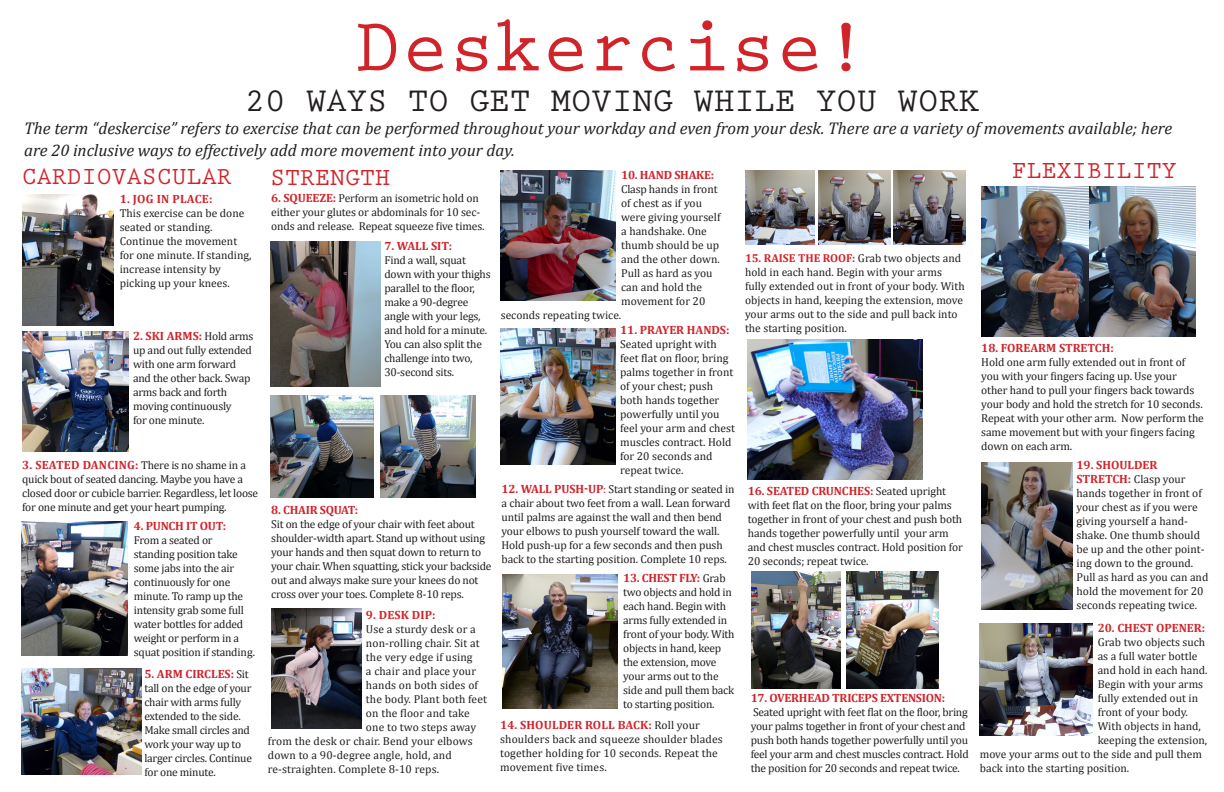
<style>
.page{position:relative;width:1224px;height:792px;background:#fff}
.page>*{position:absolute;margin:0;border:0;box-sizing:border-box;transform-origin:0 0}
.t1{font:700 78px "Prestige Elite Std";color:#d1232a}
.t2{font:700 34px "Prestige Elite Std";color:#231f20}
.t3{font:700 25px "Prestige Elite Std";color:#d1232a}
.t4{font:italic 17px/21.6px "Cambria";color:#231f20}
.t5{font:700 12px "Cambria";letter-spacing:-.005em;color:#d1232a}
.t6{font:700 12px "Cambria";letter-spacing:.02em;color:#d1232a}
.t7{font:11.5px/14px "Cambria";letter-spacing:-.01em;color:#231f20}
.t8{font:11.5px/14px "Cambria";letter-spacing:.01em;color:#231f20}
.s1{font-weight:700;font-size:12px;color:#d1232a}
.s2{font-weight:700;color:#d1232a}
.s3{font-weight:400;font-size:11.5px;color:#231f20}
.s4{color:#d1232a}
</style>
<div class="page">
<img style="left:23px;top:194px;width:91px;height:132px">
<img style="left:23px;top:331px;width:105px;height:120px">
<img style="left:22px;top:522px;width:106px;height:133px">
<img style="left:22px;top:669px;width:120px;height:106px">
<img style="left:270px;top:242px;width:110px;height:144px">
<img style="left:500px;top:328px;width:115px;height:137px">
<img style="left:500px;top:171px;width:115px;height:130px">
<img style="left:502px;top:575px;width:115px;height:133px">
<img style="left:745px;top:171px;width:70px;height:73px">
<img style="left:894px;top:171px;width:72px;height:73px">
<img style="left:818px;top:171px;width:72px;height:73px">
<img style="left:748px;top:339px;width:175px;height:140px">
<img style="left:752px;top:572px;width:89px;height:116px">
<img style="left:846px;top:572px;width:93px;height:116px">
<img style="left:380px;top:395px;width:96px;height:103px">
<img style="left:270px;top:395px;width:103px;height:103px">
<img style="left:271px;top:609px;width:91px;height:119px">
<img style="left:981px;top:463px;width:92px;height:146px">
<img style="left:980px;top:624px;width:113px;height:112px">
<img style="left:1088px;top:186px;width:107px;height:150px">
<img style="left:981px;top:186px;width:107px;height:150px">
<p class="t1" style="left:355px;top:4px;width:516px">Deskercise!</p>
<p class="t2" style="left:245px;top:82px;width:736px">20 WAYS TO GET MOVING WHILE YOU WORK</p>
<p class="t4" style="left:24px;top:117px;width:1150px">The term “deskercise” refers to exercise that can be performed throughout your workday and even from your desk. There are a variety of movements available; here are 20 inclusive ways to effectively add more movement into your day.</p>
<p class="t3" style="left:22px;top:163px;width:211px">CARDIOVASCULAR</p>
<p class="t3" style="left:1012px;top:157px;width:166px">FLEXIBILITY</p>
<p class="t3" style="left:270px;top:164px;width:121px">STRENGTH</p>
<p class="t7" style="left:271px;top:191px;width:215px"><span class="s1">6. SQUEEZE:</span> Perform an isometric hold on either your glutes or abdominals for 10 sec&shy;onds and release. Repeat squeeze five times.</p>
<p class="t5" style="left:384px;top:238px;width:69px">7. WALL SIT:</p>
<p class="t7" style="left:384px;top:253px;width:108px">Find a wall, squat down with your thighs parallel to the floor, make a 90-degree angle with your legs, and hold for a minute.<br>You can also split the challenge into two,<br>30-second sits.</p>
<p class="t5" style="left:621px;top:166px;width:95px">10. HAND SHAKE:</p>
<p class="t7" style="left:621px;top:182px;width:98px">Clasp hands in front</p>
<p class="t7" style="left:621px;top:196px;width:82px">of chest as if you</p>
<p class="t7" style="left:621px;top:210px;width:101px">were giving yourself</p>
<p class="t7" style="left:621px;top:224px;width:87px">a handshake. One</p>
<p class="t7" style="left:621px;top:238px;width:99px">thumb should be up</p>
<p class="t7" style="left:621px;top:252px;width:100px">and the other down.</p>
<p class="t7" style="left:621px;top:266px;width:93px">Pull as hard as you</p>
<p class="t7" style="left:621px;top:280px;width:82px">can and hold the</p>
<p class="t7" style="left:621px;top:294px;width:86px">movement for 20</p>
<p class="t6" style="left:120px;top:191px;width:94px">1. JOG IN PLACE:</p>
<p class="t7" style="left:120px;top:206px;width:126px">This exercise can be done seated or standing.</p>
<p class="t7" style="left:120px;top:234px;width:119px">Continue the movement</p>
<p class="t7" style="left:120px;top:248px;width:133px">for one minute. If standing,</p>
<p class="t7" style="left:120px;top:262px;width:103px">increase intensity by</p>
<p class="t7" style="left:120px;top:276px;width:112px">picking up your knees.</p>
<p class="t7" style="left:745px;top:251px;width:221px"><span class="s2">15. RAISE THE ROOF:</span> Grab two objects and hold in each hand. Begin with your arms fully extended out in front of your body. With objects in hand, keeping the extension, move your arms out to the side and pull back into the starting position.</p>
<p class="t7" style="left:501px;top:308px;width:122px">seconds repeating twice.</p>
<p class="t5" style="left:620px;top:321px;width:111px">11. PRAYER HANDS:</p>
<p class="t7" style="left:620px;top:337px;width:116px">Seated upright with feet flat on floor, bring palms together in front of your chest; push both hands together powerfully until you feel your arm and chest muscles contract. Hold for 20 seconds and repeat twice.</p>
<p class="t5" style="left:133px;top:328px;width:122px">2. SKI ARMS: <span class="s3">Hold arms</span></p>
<p class="t7" style="left:133px;top:343px;width:120px">up and out fully extended with one arm forward and the other back. Swap arms back and forth</p>
<p class="t7" style="left:133px;top:399px;width:100px">moving continuously</p>
<p class="t7" style="left:133px;top:413px;width:73px">for one minute.</p>
<p class="t7" style="left:22px;top:458px;width:238px"><span class="s1">3. SEATED DANCING:</span> There is no shame in a quick bout of seated dancing. Maybe you have a closed door or cubicle barrier. Regardless, let loose for one minute and get your heart pumping.</p>
<p class="t5" style="left:134px;top:518px;width:94px">4. PUNCH IT OUT:</p>
<p class="t7" style="left:134px;top:533px;width:80px">From a seated or</p>
<p class="t7" style="left:134px;top:547px;width:123px">standing position take some jabs into the air continuously for one minute. To ramp up the intensity grab some full water bottles for added weight or perform in a squat position if standing.</p>
<p class="t5" style="left:144px;top:665px;width:106px">5. ARM CIRCLES: <span class="s3">Sit</span></p>
<p class="t7" style="left:144px;top:681px;width:109px">tall on the edge of your chair with arms fully extended to the side.<br>Make small circles and work your way up to larger circles. Continue for one minute.</p>
<p class="t5" style="left:981px;top:339px;width:134px">18. FOREARM STRETCH:</p>
<p class="t7" style="left:981px;top:355px;width:224px">Hold one arm fully extended out in front of you with your fingers facing up. Use your other hand to pull your fingers back towards your body and hold the stretch for 10 seconds.<br>Repeat with your other arm. Now perform the same movement but with your fingers facing down on each arm.</p>
<p class="t5" style="left:1077px;top:457px;width:82px">19. SHOULDER</p>
<p class="t7" style="left:1077px;top:472px;width:133px"><span class="s1">STRETCH:</span> Clasp your hands together in front of your chest as if you were giving yourself a hand&shy;shake. One thumb should be up and the other point&shy;ing down to the ground.<br>Pull as hard as you can and hold the movement for 20 seconds repeating twice.</p>
<p class="t5" style="left:1098px;top:619px;width:109px">20. CHEST OPENER:</p>
<p class="t7" style="left:1098px;top:635px;width:109px">Grab two objects such</p>
<p class="t7" style="left:1098px;top:649px;width:101px">as a full water bottle</p>
<p class="t7" style="left:1098px;top:663px;width:111px">and hold in each hand.</p>
<p class="t7" style="left:1098px;top:677px;width:107px">Begin with your arms</p>
<p class="t7" style="left:1098px;top:691px;width:102px">fully extended out in</p>
<p class="t7" style="left:1098px;top:705px;width:92px">front of your body.</p>
<p class="t7" style="left:1098px;top:719px;width:105px">With objects in hand,</p>
<p class="t7" style="left:1098px;top:733px;width:111px">keeping the extension,</p>
<p class="t7" style="left:980px;top:747px;width:224px">move your arms out to the side and pull them</p>
<p class="t7" style="left:980px;top:761px;width:151px">back into the starting position.</p>
<p class="t7" style="left:502px;top:482px;width:235px"><span class="s1">12. WALL PUSH-UP</span><span class="s4">:</span> Start standing or seated in a chair about two feet from a wall. Lean forward until palms are against the wall and then bend your elbows to push yourself toward the wall.<br>Hold push-up for a few seconds and then push back to the starting position. Complete 10 reps.</p>
<p class="t5" style="left:748px;top:482px;width:200px">16. SEATED CRUNCHES: <span class="s3">Seated upright</span></p>
<p class="t7" style="left:748px;top:498px;width:217px">with feet flat on the floor, bring your palms together in front of your chest and push both hands together powerfully until your arm and chest muscles contract. Hold position for 20 seconds; repeat twice.</p>
<p class="t5" style="left:271px;top:502px;width:88px">8. CHAIR SQUAT:</p>
<p class="t7" style="left:271px;top:517px;width:222px">Sit on the edge of your chair with feet about shoulder-width apart. Stand up without using your hands and then squat down to return to your chair. When squatting, stick your backside out and always make sure your knees do not cross over your toes. Complete 8-10 reps.</p>
<p class="t5" style="left:366px;top:606px;width:71px">9. DESK DIP:</p>
<p class="t8" style="left:366px;top:622px;width:111px">Use a sturdy desk or a</p>
<p class="t8" style="left:366px;top:636px;width:115px">non-rolling chair. Sit at</p>
<p class="t8" style="left:366px;top:650px;width:108px">the very edge if using</p>
<p class="t8" style="left:366px;top:664px;width:112px">a chair and place your</p>
<p class="t8" style="left:366px;top:678px;width:114px">hands on both sides of</p>
<p class="t8" style="left:366px;top:692px;width:122px">the body. Plant both feet</p>
<p class="t8" style="left:366px;top:706px;width:105px">on the floor and take</p>
<p class="t7" style="left:366px;top:720px;width:112px">one to two steps away</p>
<p class="t8" style="left:268px;top:734px;width:206px">from the desk or chair. Bend your elbows</p>
<p class="t8" style="left:268px;top:748px;width:185px">down to a 90-degree angle, hold, and</p>
<p class="t8" style="left:268px;top:762px;width:173px">re-straighten. Complete 8-10 reps.</p>
<p class="t5" style="left:623px;top:570px;width:104px">13. CHEST FLY: <span class="s3">Grab</span></p>
<p class="t7" style="left:623px;top:585px;width:113px">two objects and hold in each hand. Begin with arms fully extended in front of your body. With objects in hand, keep the extension, move your arms out to the side and pull them back to starting position.</p>
<p class="t5" style="left:751px;top:690px;width:196px">17. OVERHEAD TRICEPS EXTENSION:</p>
<p class="t7" style="left:751px;top:705px;width:220px">Seated upright with feet flat on the floor, bring your palms together in front of your chest and push both hands together powerfully until you feel your arm and chest muscles contract. Hold the position for 20 seconds and repeat twice.</p>
<p class="t5" style="left:500px;top:717px;width:201px">14. SHOULDER ROLL BACK: <span class="s3">Roll your</span></p>
<p class="t8" style="left:500px;top:732px;width:224px">shoulders back and squeeze shoulder blades together holding for 10 seconds. Repeat the movement five times.</p>
</div>
